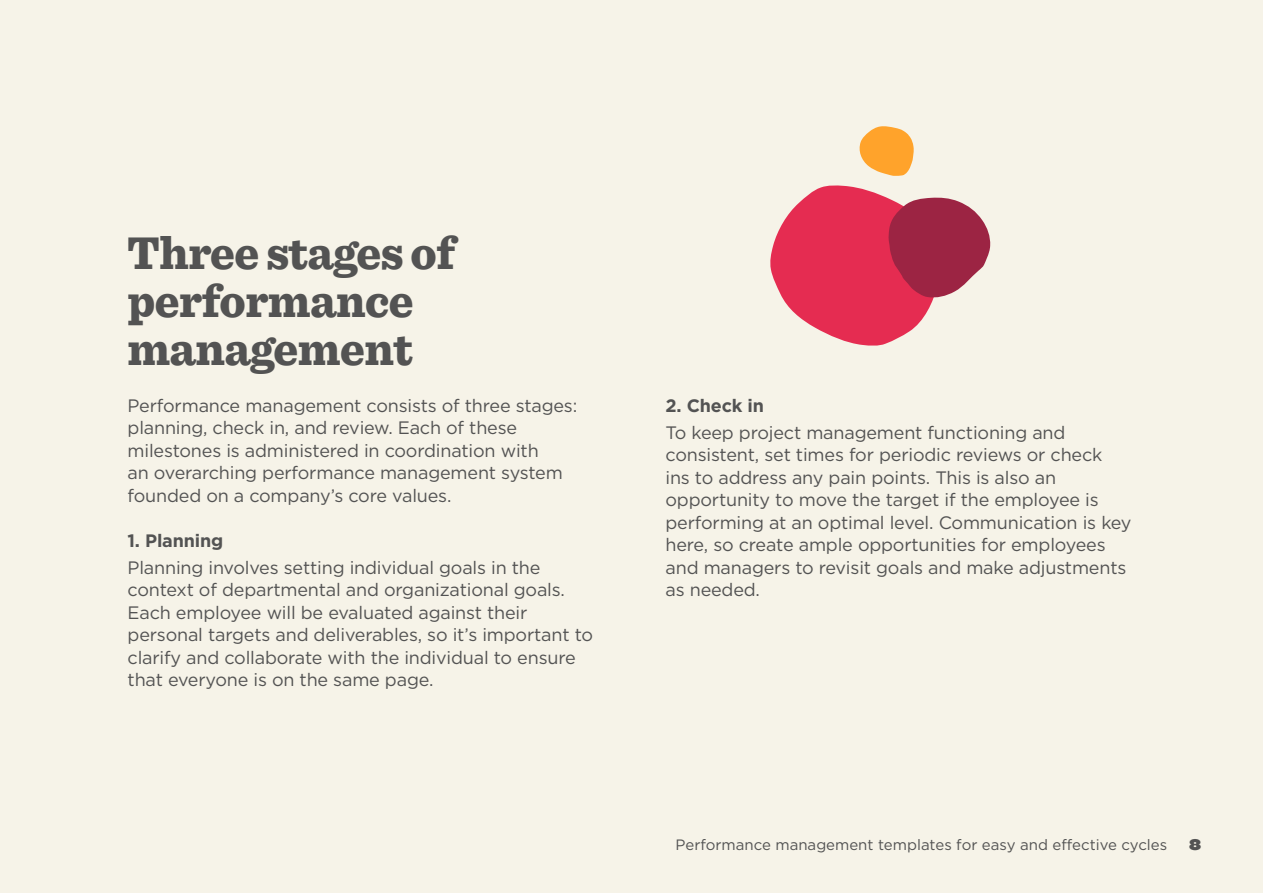
<style>
.page{position:relative;width:1263px;height:893px;background:#f6f3e8}
.page>*{position:absolute;margin:0;border:0;box-sizing:border-box;transform-origin:0 0}
.t1{font:900 48px/48px "Sentinel";letter-spacing:-.01em;color:#535353;scale:.95 1}
.t2{font:18px/22.5px "Gotham HTF";letter-spacing:-.01em;color:#535353}
.t3{font:700 18px "Gotham HTF";letter-spacing:-.01em;color:#535353}
.t4{font:15px "Gotham HTF";color:#535353}
.t5{font:13.5px "Champion HTF Heavyweight";color:#535353}
</style>
<div class="page">
<svg style="left:770px;top:185px;width:220px;height:161px"></svg>
<svg style="left:859px;top:126px;width:55px;height:50px"></svg>
<h1 class="t1" style="left:128px;top:228px;width:346px">Three stages of performance management</h1>
<p class="t2" style="left:128px;top:394px;width:451px">Performance management consists of three stages: planning, check in, and review. Each of these milestones is administered in coordination with<br>an overarching performance management system founded on a company s’ core values.</p>
<p class="t3" style="left:128px;top:530px;width:97px">1. Planning</p>
<p class="t2" style="left:128px;top:556px;width:467px">Planning involves setting individual goals in the context of departmental and organizational goals.<br>Each employee will be evaluated against their personal targets and deliverables, so it s’ important to clarify and collaborate with the individual to ensure that everyone is on the same page.</p>
<p class="t3" style="left:665px;top:395px;width:100px">2. Check in</p>
<p class="t2" style="left:665px;top:421px;width:468px">To keep project management functioning and consistent, set times for periodic reviews or check<br>ins to address any pain points. This is also an opportunity to move the target if the employee is performing at an optimal level. Communication is key here, so create ample opportunities for employees and managers to revisit goals and make adjustments as needed.</p>
<p class="t4" style="left:675px;top:837px;width:493px">Performance management templates for easy and effective cycles</p>
<p class="t5" style="left:1189px;top:836px;width:14px">8</p>
</div>
